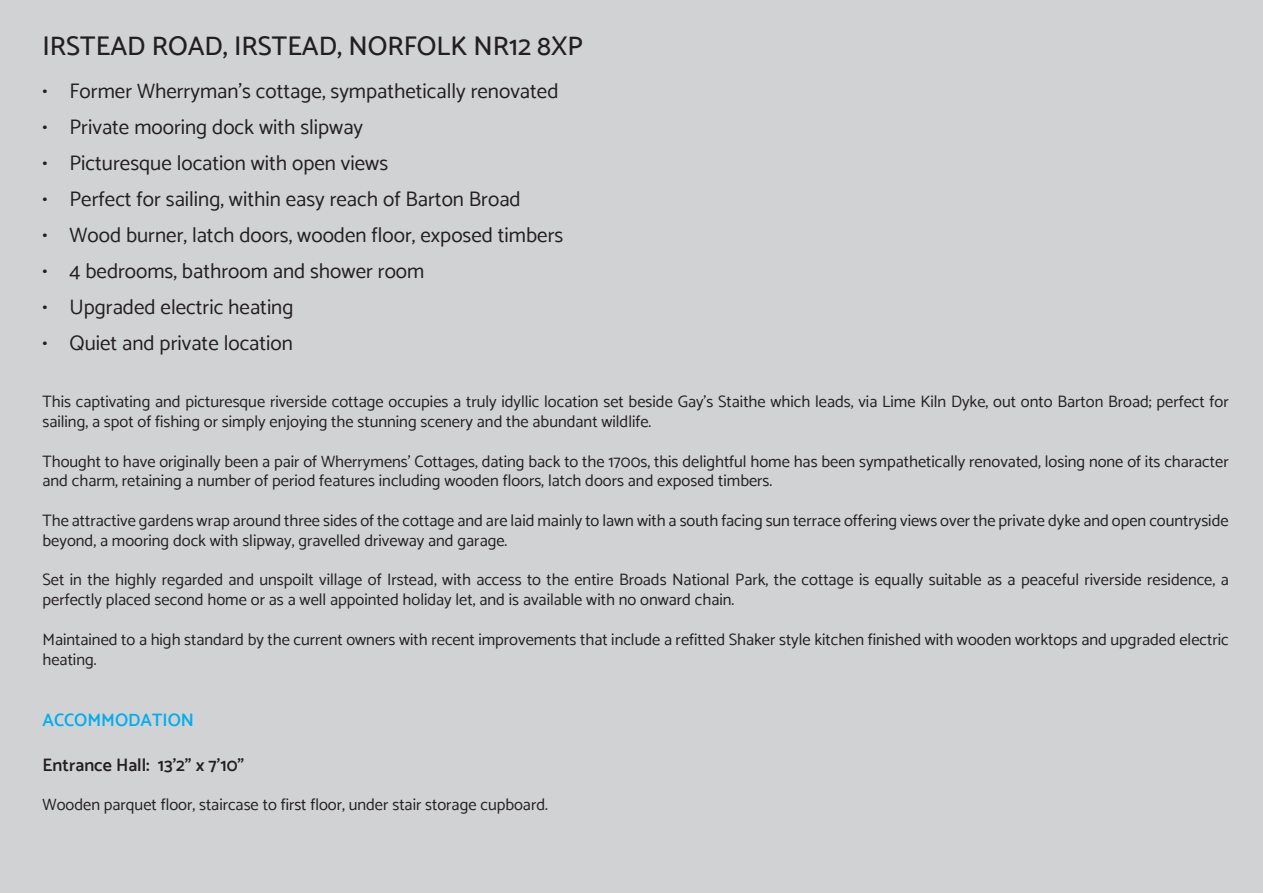
<style>
.page{position:relative;width:1263px;height:893px;background:#d1d2d4}
.page>*{position:absolute;margin:0;border:0;box-sizing:border-box;transform-origin:0 0}
.t1{font:500 27px "Catamaran";color:#231f20}
.t2{font:21px "Catamaran";color:#231f20}
.t3{font:600 18px "Catamaran";color:#231f20}
.t4{font:600 18px "Catamaran";color:#00aeef}
.t5{font:16.5px/19.8px "Catamaran";color:#231f20}
</style>
<div class="page">
<p class="t1" style="left:43px;top:30px;width:542px">IRSTEAD ROAD, IRSTEAD, NORFOLK NR12 8XP</p>
<p class="t2" style="left:43px;top:78px;width:517px">• Former Wherryman’s cottage, sympathetically renovated</p>
<p class="t2" style="left:43px;top:114px;width:322px">• Private mooring dock with slipway</p>
<p class="t2" style="left:43px;top:150px;width:347px">• Picturesque location with open views</p>
<p class="t2" style="left:43px;top:186px;width:480px">• Perfect for sailing, within easy reach of Barton Broad</p>
<p class="t2" style="left:43px;top:222px;width:522px">• Wood burner, latch doors, wooden floor, exposed timbers</p>
<p class="t2" style="left:43px;top:258px;width:383px">• 4 bedrooms, bathroom and shower room</p>
<p class="t2" style="left:43px;top:294px;width:252px">• Upgraded electric heating</p>
<p class="t2" style="left:43px;top:330px;width:252px">• Quiet and private location</p>
<p class="t5" style="left:43px;top:391px;width:1188px">This captivating and picturesque riverside cottage occupies a truly idyllic location set beside Gay’s Staithe which leads, via Lime Kiln Dyke, out onto Barton Broad; perfect for sailing, a spot of fishing or simply enjoying the stunning scenery and the abundant wildlife.</p>
<p class="t5" style="left:43px;top:451px;width:1188px">Thought to have originally been a pair of Wherrymens’ Cottages, dating back to the 1700s, this delightful home has been sympathetically renovated, losing none of its character and charm, retaining a number of period features including wooden floors, latch doors and exposed timbers.</p>
<p class="t5" style="left:43px;top:510px;width:1188px">The attractive gardens wrap around three sides of the cottage and are laid mainly to lawn with a south facing sun terrace offering views over the private dyke and open countryside beyond, a mooring dock with slipway, gravelled driveway and garage.</p>
<p class="t5" style="left:43px;top:570px;width:1188px">Set in the highly regarded and unspoilt village of Irstead, with access to the entire Broads National Park, the cottage is equally suitable as a peaceful riverside residence, a perfectly placed second home or as a well appointed holiday let, and is available with no onward chain.</p>
<p class="t5" style="left:43px;top:629px;width:1188px">Maintained to a high standard by the current owners with recent improvements that include a refitted Shaker style kitchen finished with wooden worktops and upgraded electric heating.</p>
<p class="t4" style="left:43px;top:709px;width:153px">ACCOMMODATION</p>
<p class="t3" style="left:43px;top:754px;width:203px">Entrance Hall: 13’2” x 7’10”</p>
<p class="t5" style="left:43px;top:795px;width:507px">Wooden parquet floor, staircase to first floor, under stair storage cupboard.</p>
</div>
